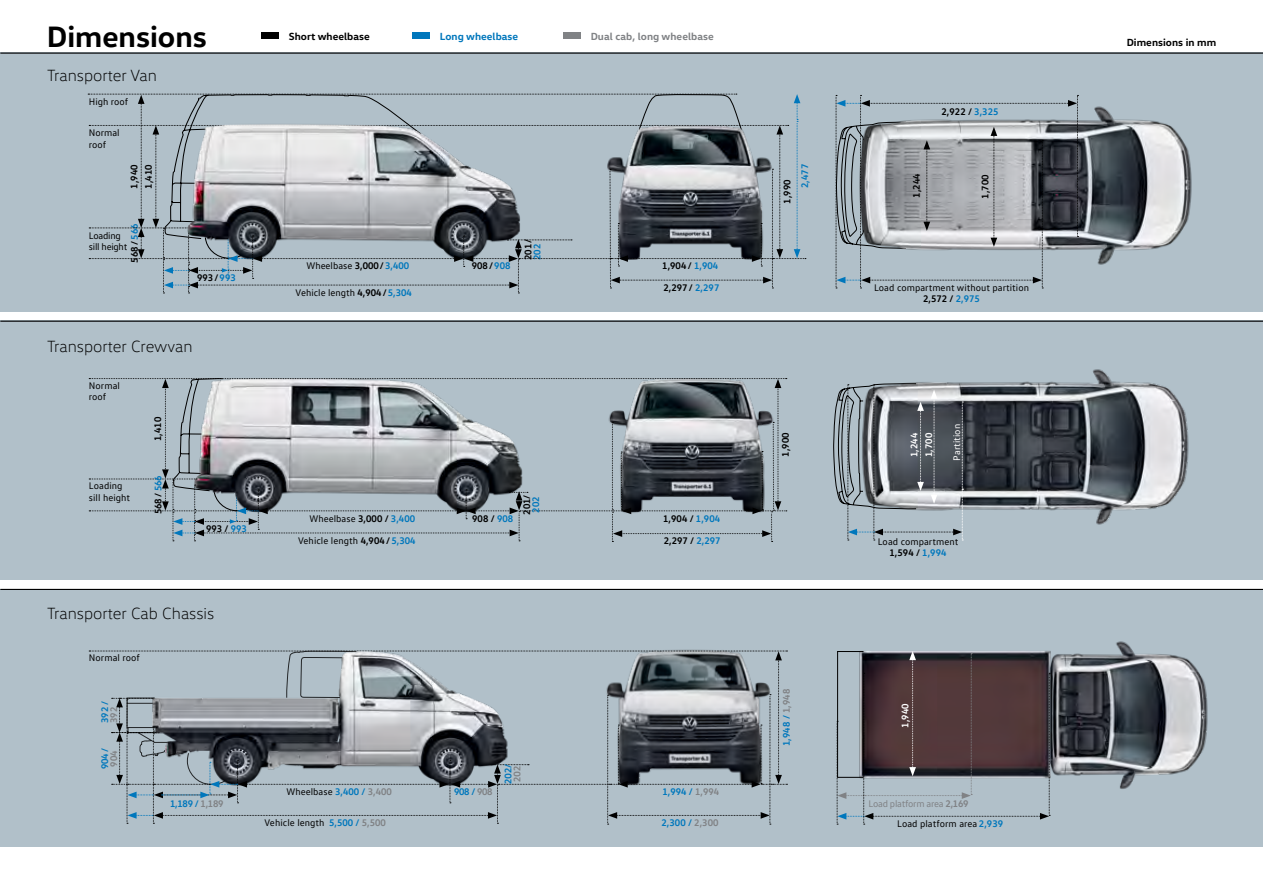
<style>
.page{position:relative;width:1263px;height:893px;background:#fff}
.page>*{position:absolute;margin:0;border:0;box-sizing:border-box;transform-origin:0 0}
.t1{font:700 30px "VW Head";color:#000}
.t2{font:300 16.5px "VW Head";color:#000}
.t3{font:700 10.5px "VW Head";letter-spacing:.005em;color:#000}
.t4{font:700 10.5px "VW Head";letter-spacing:.005em;color:#808285}
.t5{font:700 10.5px "VW Head";letter-spacing:.005em;color:#0077bc}
.t6{font:9.75px/11.7px "VW Text";letter-spacing:.005em;color:#000}
.t7{font:700 9.75px/14.2px "VW Text";letter-spacing:.005em;color:#000}
.t8{font:700 9.75px "VW Text";letter-spacing:.005em;color:#0077bc}
.t9{font:9.75px "VW Text";letter-spacing:-.025em;color:#808285}
.t10{font:9.75px/11.7px "VW Text";letter-spacing:-.025em;color:#000}
.t11{font:700 9.75px/14.5px "VW Text";letter-spacing:.005em;color:#fff}
.t12{font:9.75px "VW Text";letter-spacing:.005em;color:#fff}
.t13{font:700 9.75px "VW Text";letter-spacing:.005em;color:#808285}
.s1{color:#0077bc}
.s2{font-weight:700}
.s3{font-weight:700;color:#0077bc}
.s4{color:#808285}
.s5{font-weight:700;color:#808285}
</style>
<div class="page">
<div style="left:0;top:589px;width:1263px;height:257px;background:#b1c0c9"></div>
<img style="left:1046px;top:641px;width:162px;height:148px">
<div style="left:0;top:321px;width:1263px;height:259px;background:#b1c0c9"></div>
<img style="left:906px;top:369px;width:283px;height:156px">
<hr style="left:0;top:321px;width:1263px;height:1px;background:#000">
<svg style="left:833px;top:383px;width:130px;height:158px"></svg>
<svg style="left:89px;top:378px;width:698px;height:164px"></svg>
<div style="left:0;top:53px;width:1263px;height:259px;background:#b1c0c9"></div>
<hr style="left:0;top:53px;width:1263px;height:1px;background:#000">
<img style="left:835px;top:100px;width:357px;height:169px">
<svg style="left:836px;top:95px;width:242px;height:194px"></svg>
<svg style="left:88px;top:94px;width:718px;height:200px"></svg>
<img style="left:134px;top:650px;width:393px;height:1px">
<svg style="left:837px;top:651px;width:213px;height:174px"></svg>
<svg style="left:89px;top:651px;width:698px;height:174px"></svg>
<hr style="left:0;top:589px;width:1263px;height:1px;background:#000">
<div style="left:412px;top:32px;width:17px;height:7px;background:#0077bc"></div>
<div style="left:261px;top:32px;width:17px;height:7px;background:#000"></div>
<div style="left:563px;top:32px;width:17px;height:7px;background:#808285"></div>
<h1 class="t1" style="left:47px;top:17px;width:162px">Dimensions</h1>
<h2 class="t2" style="left:47px;top:65px;width:111px">Transporter Van</h2>
<p class="t6" style="left:89px;top:96px;width:41px">High roof</p>
<p class="t6" style="left:89px;top:127px;width:32px">Normal roof</p>
<p class="t7" style="left:127px;top:189px;width:25px;rotate:-90deg">1,940<br>1,410</p>
<p class="t7" style="left:127px;top:263px;width:40px;rotate:-90deg">568/<span class="s1">566</span></p>
<p class="t10" style="left:89px;top:229px;width:40px">Loading sill height</p>
<p class="t7" style="left:197px;top:270px;width:40px">993/<span class="s1">993</span></p>
<h2 class="t2" style="left:47px;top:336px;width:147px">Transporter Crewvan</h2>
<p class="t6" style="left:89px;top:379px;width:33px">Normal roof</p>
<p class="t6" style="left:89px;top:480px;width:43px">Loading sill height</p>
<p class="t7" style="left:150px;top:441px;width:26px;rotate:-90deg">1,410</p>
<p class="t7" style="left:150px;top:514px;width:40px;rotate:-90deg">568 / <span class="s1">566</span></p>
<p class="t7" style="left:206px;top:521px;width:42px">993 / <span class="s1">993</span></p>
<p class="t3" style="left:289px;top:29px;width:83px">Short wheelbase</p>
<p class="t5" style="left:440px;top:29px;width:80px">Long wheelbase</p>
<p class="t4" style="left:591px;top:29px;width:125px">Dual cab, long wheelbase</p>
<p class="t6" style="left:306px;top:260px;width:104px">Wheelbase <span class="s2">3,000/</span><span class="s3">3,400</span></p>
<p class="t6" style="left:296px;top:286px;width:118px">Vehicle length <span class="s2">4,904/</span><span class="s3">5,304</span></p>
<p class="t7" style="left:472px;top:258px;width:40px">908/<span class="s1">908</span></p>
<p class="t7" style="left:521px;top:260px;width:23px;rotate:-90deg">201/</p>
<p class="t8" style="left:531px;top:260px;width:18px;rotate:-90deg">202</p>
<p class="t6" style="left:309px;top:512px;width:107px">Wheelbase <span class="s2">3,000 /</span> <span class="s3">3,400</span></p>
<p class="t6" style="left:298px;top:534px;width:119px">Vehicle length <span class="s2">4,904/</span><span class="s3">5,304</span></p>
<p class="t7" style="left:472px;top:511px;width:42px">908 / <span class="s1">908</span></p>
<p class="t7" style="left:519px;top:515px;width:22px;rotate:-90deg">201/</p>
<p class="t8" style="left:529px;top:513px;width:18px;rotate:-90deg">202</p>
<p class="t7" style="left:662px;top:258px;width:57px">1,904/ <span class="s1">1,904</span></p>
<p class="t7" style="left:663px;top:280px;width:57px">2,297/ <span class="s1">2,297</span></p>
<p class="t7" style="left:663px;top:511px;width:58px">1,904 / <span class="s1">1,904</span></p>
<p class="t7" style="left:664px;top:533px;width:58px">2,297 / <span class="s1">2,297</span></p>
<p class="t7" style="left:941px;top:104px;width:58px">2,922 / <span class="s1">3,325</span></p>
<p class="t8" style="left:798px;top:188px;width:26px;rotate:-90deg">2,477</p>
<p class="t7" style="left:780px;top:204px;width:26px;rotate:-90deg">1,990</p>
<p class="t7" style="left:909px;top:198px;width:26px;rotate:-90deg">1,244</p>
<p class="t7" style="left:977px;top:199px;width:26px;rotate:-90deg">1,700</p>
<p class="t7" style="left:778px;top:457px;width:26px;rotate:-90deg">1,900</p>
<p class="t6" style="left:874px;top:281px;width:156px;text-align:center">Load compartment without partition<br><span class="s2">2,572 /</span> <span class="s3">2,975</span></p>
<p class="t11" style="left:906px;top:457px;width:25px;rotate:-90deg">1,244<br>1,700</p>
<p class="t12" style="left:951px;top:461px;width:38px;rotate:-90deg">Partition</p>
<p class="t6" style="left:878px;top:535px;width:82px;text-align:center">Load compartment<br><span class="s2">1,594 /</span> <span class="s3">1,994</span></p>
<h2 class="t2" style="left:47px;top:603px;width:169px">Transporter Cab Chassis</h2>
<p class="t6" style="left:89px;top:652px;width:52px">Normal roof</p>
<p class="t8" style="left:98px;top:723px;width:24px;rotate:-90deg">392 /</p>
<p class="t13" style="left:107px;top:723px;width:18px;rotate:-90deg">392</p>
<p class="t8" style="left:98px;top:769px;width:23px;rotate:-90deg">904 /</p>
<p class="t13" style="left:107px;top:767px;width:17px;rotate:-90deg">904</p>
<p class="t8" style="left:170px;top:797px;width:55px">1,189 / <span class="s4">1,189</span></p>
<p class="t6" style="left:286px;top:785px;width:107px">Wheelbase <span class="s3">3,400 /</span> <span class="s5">3,400</span></p>
<p class="t6" style="left:264px;top:817px;width:123px">Vehicle length <span class="s3">5,500 /</span> <span class="s5">5,500</span></p>
<p class="t8" style="left:454px;top:785px;width:40px">908 / <span class="s4">908</span></p>
<p class="t8" style="left:502px;top:784px;width:22px;rotate:-90deg">202/</p>
<p class="t13" style="left:511px;top:782px;width:18px;rotate:-90deg">202</p>
<p class="t8" style="left:780px;top:746px;width:58px;rotate:-90deg">1,948 / <span class="s4">1,948</span></p>
<p class="t11" style="left:897px;top:728px;width:26px;rotate:-90deg">1,940</p>
<p class="t8" style="left:662px;top:785px;width:58px">1,994 / <span class="s4">1,994</span></p>
<p class="t8" style="left:662px;top:816px;width:58px">2,300 / <span class="s4">2,300</span></p>
<p class="t6" style="left:897px;top:817px;width:107px">Load platform area <span class="s3">2,939</span></p>
<p class="t9" style="left:868px;top:798px;width:102px">Load platform area <span class="s2">2,169</span></p>
<p class="t3" style="left:1127px;top:35px;width:91px">Dimensions in mm</p>
</div>
